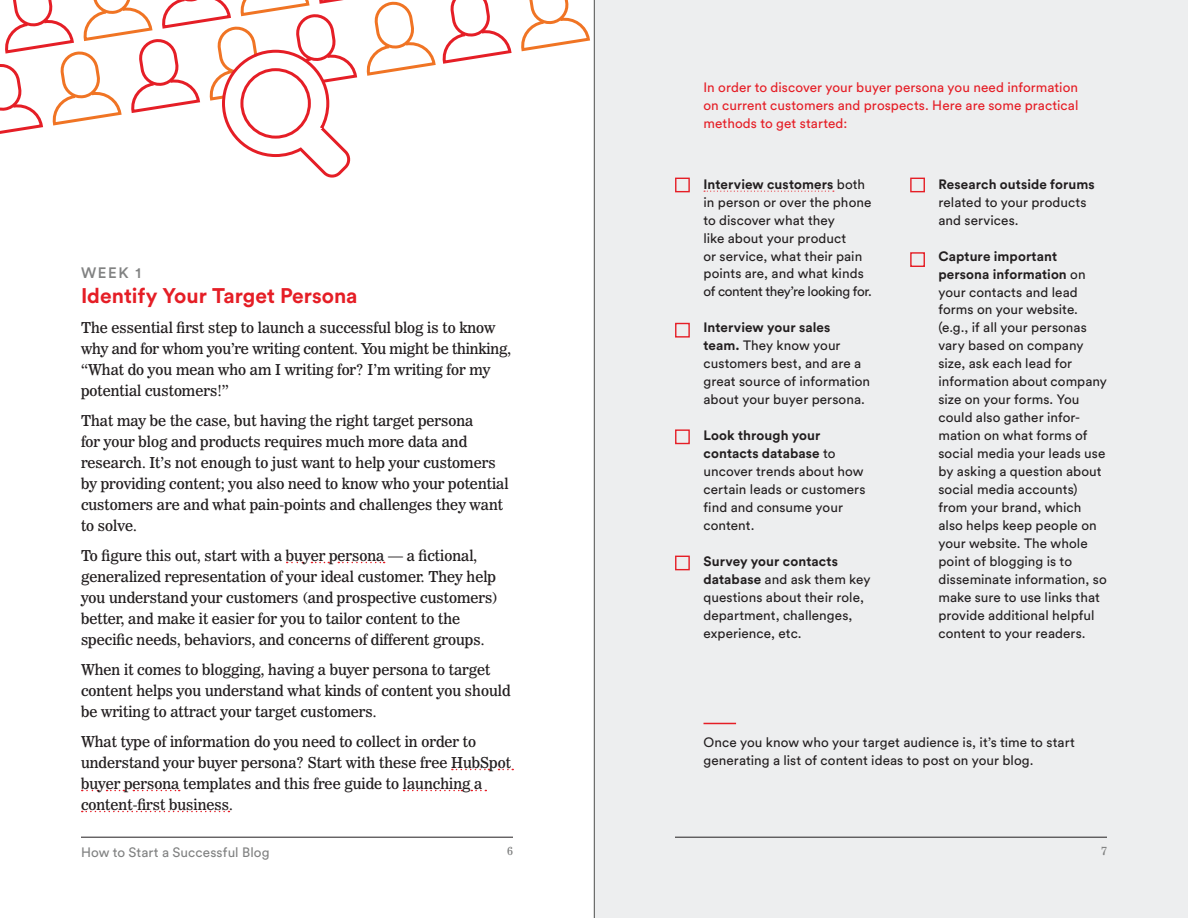
<style>
.page{position:relative;width:1188px;height:918px;background:#fff}
.page>*{position:absolute;margin:0;border:0;box-sizing:border-box;transform-origin:0 0}
.t1{font:700 21px "Circular Std";color:#e51e26}
.t2{font:15px/21px "News 706 BT Roman C";color:#231f20}
.t3{font:500 15px "Circular Std";color:#818282}
.t4{font:13.5px/18px "Circular Std";letter-spacing:.005em;color:#231f20}
.t5{font:13.5px/18px "Circular Std";letter-spacing:.01em;color:#e51e26;text-align:justify}
.t6{font:13.5px "Circular Std";letter-spacing:.005em;color:#818282}
.t7{font:700 13.5px "Circular Std";letter-spacing:.005em;color:#231f20}
.t8{font:12px "News 706 BT Roman C";color:#818282}
.s1{font-weight:700}
</style>
<div class="page">
<hr style="left:81px;top:837px;width:432px;height:1px;background:#231f20">
<div style="left:594px;top:0;width:594px;height:918px;background:#edeeef"></div>
<svg style="left:311px;top:562px;width:18px;height:1px"></svg>
<svg style="left:338px;top:562px;width:47px;height:1px"></svg>
<svg style="left:452px;top:769px;width:37px;height:1px"></svg>
<svg style="left:133px;top:790px;width:47px;height:1px"></svg>
<svg style="left:404px;top:790px;width:58px;height:1px"></svg>
<svg style="left:82px;top:811px;width:147px;height:1px"></svg>
<hr style="left:594px;top:0;width:1px;height:918px;background:#4d4e4d">
<div style="left:675px;top:178px;width:15px;height:14px;border:1px solid #e51e26"></div>
<div style="left:675px;top:323px;width:15px;height:15px;border:1px solid #e51e26"></div>
<div style="left:675px;top:429px;width:15px;height:15px;border:1px solid #e51e26"></div>
<div style="left:675px;top:556px;width:15px;height:14px;border:1px solid #e51e26"></div>
<div style="left:910px;top:252px;width:15px;height:15px;border:1px solid #e51e26"></div>
<div style="left:910px;top:178px;width:15px;height:14px;border:1px solid #e51e26"></div>
<svg style="left:704px;top:191px;width:130px;height:1px"></svg>
<hr style="left:675px;top:837px;width:432px;height:1px;background:#231f20">
<hr style="left:704px;top:723px;width:32px;height:1px;background:#e51e26">
<svg style="left:521px;top:0;width:69px;height:52px"></svg>
<svg style="left:0;top:0;width:512px;height:178px"></svg>
<p class="t3" style="left:81px;top:263px;width:62px">WEEK 1</p>
<h1 class="t1" style="left:81px;top:282px;width:278px">Identify Your Target Persona</h1>
<p class="t2" style="left:81px;top:317px;width:432px">The essential first step to launch a successful blog is to know why and for whom you’re writing content. You might be thinking, “What do you mean who am I writing for? I’m writing for my potential customers!”</p>
<p class="t2" style="left:81px;top:410px;width:429px">That may be the case, but having the right target persona<br>for your blog and products requires much more data and research. It’s not enough to just want to help your customers by providing content; you also need to know who your potential customers are and what pain-points and challenges they want to solve.</p>
<p class="t2" style="left:81px;top:545px;width:419px">To figure this out, start with a buyer persona — a fictional, generalized representation of your ideal customer. They help you understand your customers (and prospective customers) better, and make it easier for you to tailor content to the specific needs, behaviors, and concerns of different groups.</p>
<p class="t2" style="left:81px;top:659px;width:431px">When it comes to blogging, having a buyer persona to target content helps you understand what kinds of content you should be writing to attract your target customers.</p>
<p class="t2" style="left:81px;top:731px;width:432px">What type of information do you need to collect in order to understand your buyer persona? Start with these free HubSpot buyer persona templates and this free guide to launching a content-first business.</p>
<p class="t5" style="left:704px;top:78px;width:376px">In order to discover your buyer persona you need information on current customers and prospects. Here are some practical methods to get started:</p>
<p class="t4" style="left:704px;top:175px;width:170px"><span class="s1">Interview customers</span> both in person or over the phone to discover what they<br>like about your product<br>or service, what their pain points are, and what kinds of content they’re looking for.</p>
<p class="t4" style="left:704px;top:319px;width:168px"><span class="s1">Interview your sales<br>team.</span> They know your customers best, and are a great source of information about your buyer persona.</p>
<p class="t4" style="left:704px;top:427px;width:164px"><span class="s1">Look through your contacts database</span> to uncover trends about how certain leads or customers find and consume your content.</p>
<p class="t4" style="left:704px;top:553px;width:169px"><span class="s1">Survey your contacts database</span> and ask them key questions about their role, department, challenges, experience, etc.</p>
<p class="t7" style="left:938px;top:175px;width:158px">Research outside forums</p>
<p class="t4" style="left:938px;top:193px;width:150px">related to your products and services.</p>
<p class="t4" style="left:938px;top:247px;width:170px"><span class="s1">Capture important persona information</span> on your contacts and lead forms on your website. (e.g., if all your personas vary based on company size, ask each lead for information about company size on your forms. You could also gather infor&shy;mation on what forms of social media your leads use by asking a question about social media accounts) from your brand, which also helps keep people on your website. The whole point of blogging is to disseminate information, so make sure to use links that provide additional helpful content to your readers.</p>
<p class="t4" style="left:704px;top:734px;width:373px">Once you know who your target audience is, it’s time to start generating a list of content ideas to post on your blog.</p>
<p class="t6" style="left:81px;top:844px;width:190px">How to Start a Successful Blog</p>
<p class="t8" style="left:507px;top:844px;width:7px">6</p>
<p class="t8" style="left:1101px;top:844px;width:7px">7</p>
</div>
